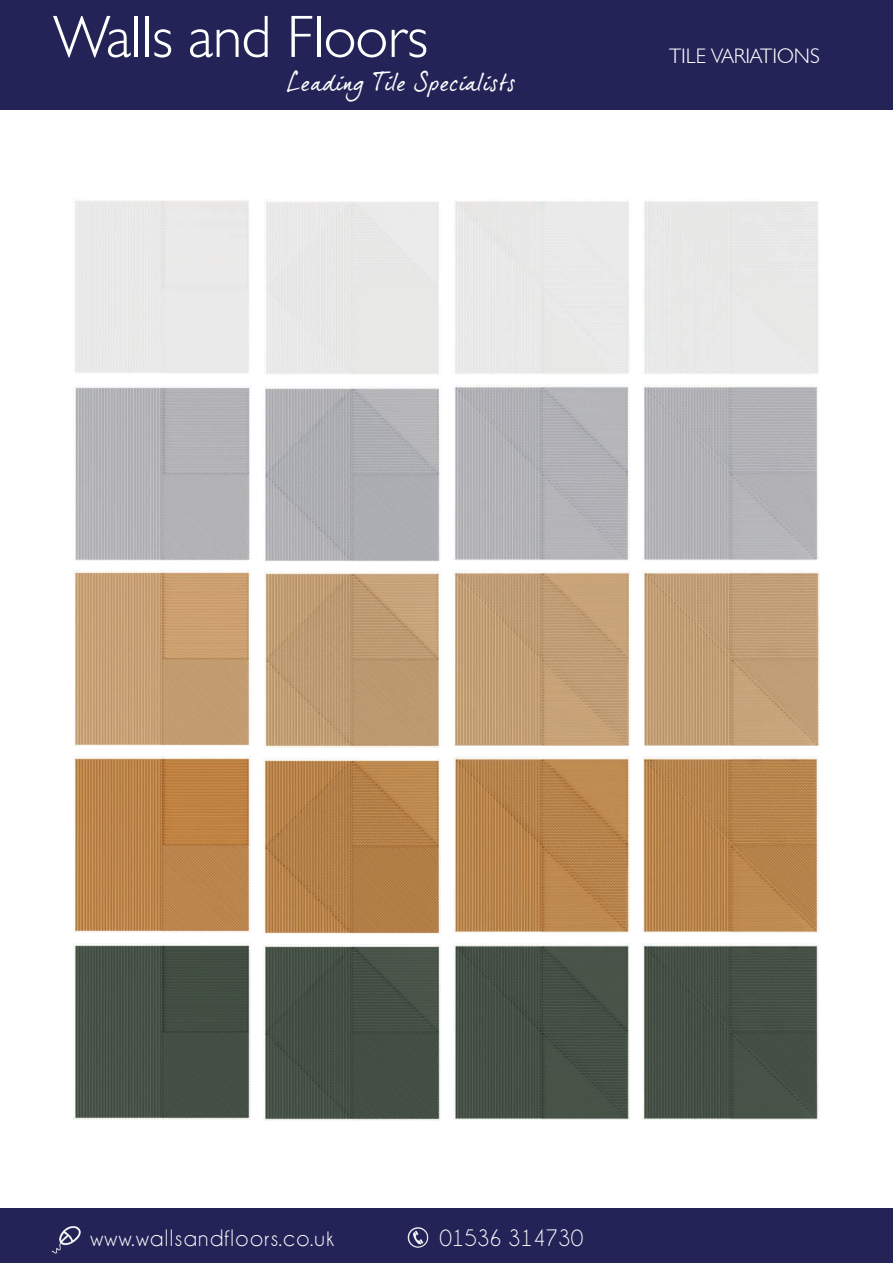
<style>
.page{position:relative;width:893px;height:1263px;background:#fff}
.page>*{position:absolute;margin:0;border:0;box-sizing:border-box;transform-origin:0 0}
.t1{font:300 60px "Humanist 521 BT";color:#fff}
.t2{font:24px "Champagne&Limousines";letter-spacing:.06em;color:#fff}
.t3{font:24px "Dear Joe 5 CASUAL";letter-spacing:-.03em;color:#fff}
.t4{font:24px "Champagne&Limousines";color:#fff}
.t5{font:300 21px "Humanist 521 BT";color:#fff}
</style>
<div class="page">
<div style="left:0;top:0;width:893px;height:109px;background:#232358"></div>
<div style="left:0;top:1209px;width:893px;height:54px;background:#232358"></div>
<img style="left:407px;top:1227px;width:22px;height:21px">
<img style="left:51px;top:1226px;width:30px;height:28px">
<img style="left:73px;top:385px;width:177px;height:176px">
<img style="left:74px;top:570px;width:176px;height:176px">
<img style="left:73px;top:757px;width:177px;height:175px">
<img style="left:73px;top:944px;width:177px;height:175px">
<div style="left:75px;top:200px;width:174px;height:173px;background:#eaeaea"></div>
<img style="left:264px;top:386px;width:176px;height:176px">
<img style="left:264px;top:571px;width:177px;height:176px">
<img style="left:264px;top:758px;width:176px;height:175px">
<img style="left:264px;top:945px;width:176px;height:175px">
<div style="left:266px;top:201px;width:173px;height:174px;background:#e8e8e7"></div>
<img style="left:453px;top:385px;width:177px;height:175px">
<img style="left:453px;top:570px;width:177px;height:176px">
<img style="left:453px;top:757px;width:177px;height:175px">
<img style="left:453px;top:943px;width:177px;height:176px">
<div style="left:455px;top:201px;width:174px;height:173px;background:#e9e9e8"></div>
<img style="left:642px;top:385px;width:177px;height:175px">
<img style="left:642px;top:570px;width:177px;height:176px">
<img style="left:642px;top:757px;width:177px;height:175px">
<img style="left:642px;top:943px;width:177px;height:176px">
<div style="left:644px;top:201px;width:175px;height:173px;background:#e8e8e8"></div>
<p class="t1" style="left:54px;top:0;width:376px">Walls and Floors</p>
<p class="t3" style="left:286px;top:68px;width:231px">Leading Tile Specialists</p>
<p class="t5" style="left:669px;top:43px;width:152px">TILE VARIATIONS</p>
<p class="t2" style="left:90px;top:1226px;width:245px">www.wallsandfloors.co.uk</p>
<p class="t4" style="left:439px;top:1226px;width:145px">01536 314730</p>
</div>
